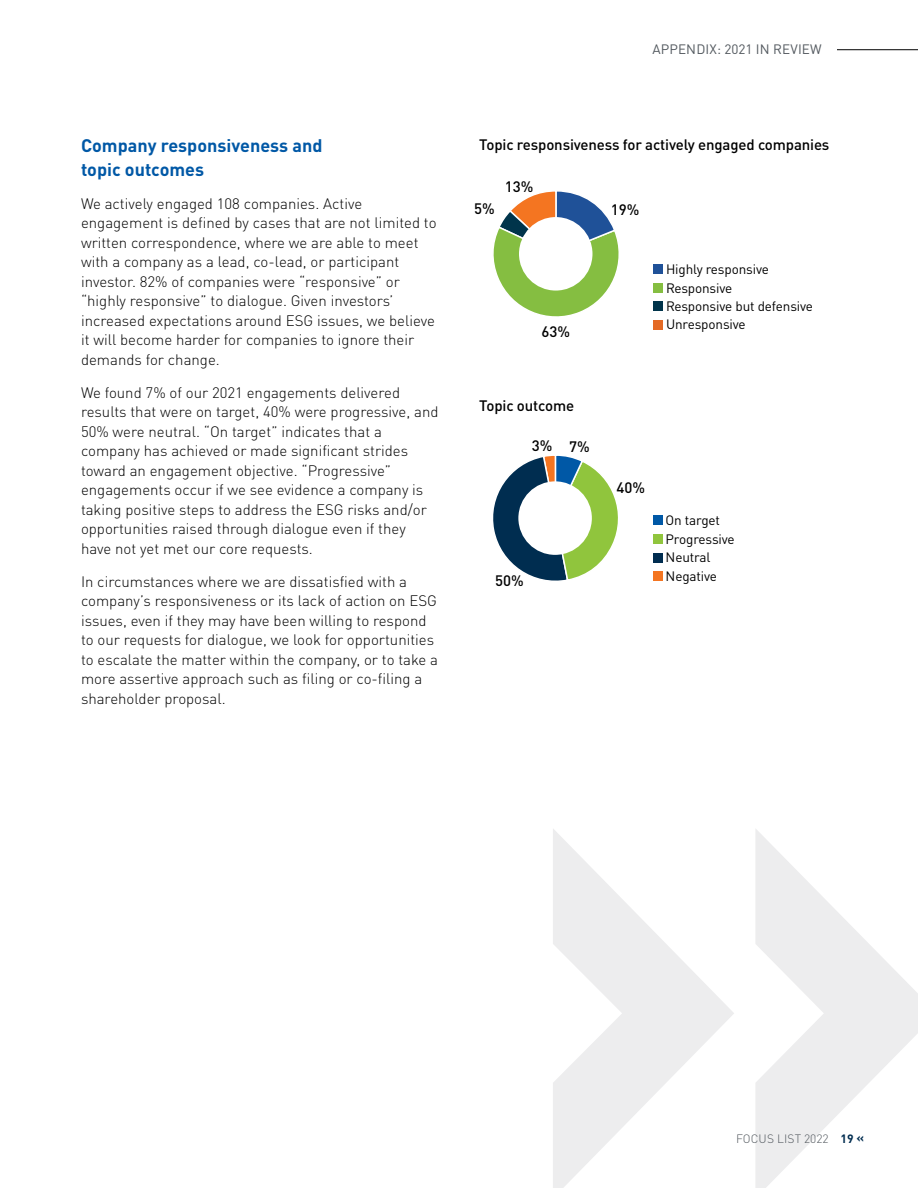
<style>
.page{position:relative;width:918px;height:1188px;background:#fff}
.page>*{position:absolute;margin:0;border:0;box-sizing:border-box;transform-origin:0 0}
.Subhead3_2c{font:700 18px/24px "DIN Pro";color:#0058a6}
.Text_2c{font:300 15px/19.5px "DIN Pro";color:#000}
.Body_copy{font:500 15px "DIN Pro";letter-spacing:-.01em;color:#000}
.t1{font:13.5px/18.6px "DIN Pro";letter-spacing:-.01em;color:#000}
.t2{font:13.5px "DIN Pro";letter-spacing:.01em;color:#53595f}
.t3{font:300 12px "DIN Pro";color:#53595f}
.s1{font-weight:700;color:#002d50}
</style>
<div class="page">
<svg style="left:553px;top:829px;width:365px;height:359px"></svg>
<hr style="left:837px;top:49px;width:81px;height:1px;background:#000">
<svg style="left:493px;top:191px;width:126px;height:126px"></svg>
<div style="left:519px;top:217px;width:73px;height:74px;background:#fff;border-radius:50%"></div>
<div style="left:653px;top:264px;width:10px;height:10px;background:#1f5198"></div>
<div style="left:653px;top:283px;width:10px;height:10px;background:#85be41"></div>
<div style="left:653px;top:301px;width:10px;height:10px;background:#00344b"></div>
<div style="left:653px;top:320px;width:10px;height:9px;background:#e46a25"></div>
<svg style="left:493px;top:455px;width:125px;height:126px"></svg>
<div style="left:518px;top:481px;width:74px;height:74px;background:#fff;border-radius:50%"></div>
<div style="left:653px;top:515px;width:9px;height:10px;background:#0058a6"></div>
<div style="left:653px;top:534px;width:9px;height:10px;background:#90c53d"></div>
<div style="left:653px;top:553px;width:9px;height:9px;background:#002d50"></div>
<div style="left:653px;top:571px;width:9px;height:10px;background:#f47521"></div>
<p class="Subhead3_2c" style="left:81px;top:132px;width:243px">Company responsiveness and topic outcomes</p>
<p class="Text_2c" style="left:81px;top:193px;width:357px">We actively engaged 108 companies. Active engagement is defined by cases that are not limited to written correspondence, where we are able to meet with a company as a lead, co-lead, or participant investor. 82% of companies were “responsive” or “highly responsive” to dialogue. Given investors’ increased expectations around ESG issues, we believe it will become harder for companies to ignore their demands for change.</p>
<p class="Text_2c" style="left:81px;top:382px;width:359px">We found 7% of our 2021 engagements delivered results that were on target, 40% were progressive, and 50% were neutral. “On target” indicates that a company has achieved or made significant strides toward an engagement objective. “Progressive” engagements occur if we see evidence a company is taking positive steps to address the ESG risks and/or opportunities raised through dialogue even if they have not yet met our core requests.</p>
<p class="Text_2c" style="left:81px;top:571px;width:358px">In circumstances where we are dissatisfied with a company’s responsiveness or its lack of action on ESG issues, even if they may have been willing to respond to our requests for dialogue, we look for opportunities to escalate the matter within the company, or to take a more assertive approach such as filing or co-filing a shareholder proposal.</p>
<p class="t2" style="left:652px;top:39px;width:169px">Appen dix: 2021 in revi ew</p>
<p class="Body_copy" style="left:479px;top:133px;width:352px">Topic responsiveness for actively engaged companies</p>
<p class="Body_copy" style="left:474px;top:197px;width:22px">5%</p>
<p class="Body_copy" style="left:505px;top:175px;width:30px">13%</p>
<p class="Body_copy" style="left:541px;top:320px;width:30px">63%</p>
<p class="Body_copy" style="left:611px;top:198px;width:30px">19%</p>
<p class="t1" style="left:666px;top:259px;width:149px">Highly responsive<br>Responsive<br>Responsive but defensive<br>Unresponsive</p>
<p class="Body_copy" style="left:479px;top:394px;width:96px">Topic outcome</p>
<p class="Body_copy" style="left:532px;top:434px;width:22px">3%</p>
<p class="Body_copy" style="left:569px;top:435px;width:22px">7%</p>
<p class="Body_copy" style="left:495px;top:569px;width:30px">50%</p>
<p class="Body_copy" style="left:617px;top:476px;width:30px">40%</p>
<p class="t1" style="left:666px;top:510px;width:71px">On target<br>Progressive</p>
<p class="t1" style="left:666px;top:566px;width:53px">Negative</p>
<p class="t1" style="left:666px;top:547px;width:46px">Neutral</p>
<p class="t3" style="left:736px;top:1130px;width:16px">Focus</p>
<p class="t3" style="left:777px;top:1130px;width:88px">List 2022 <span class="s1">19 «</span></p>
</div>
